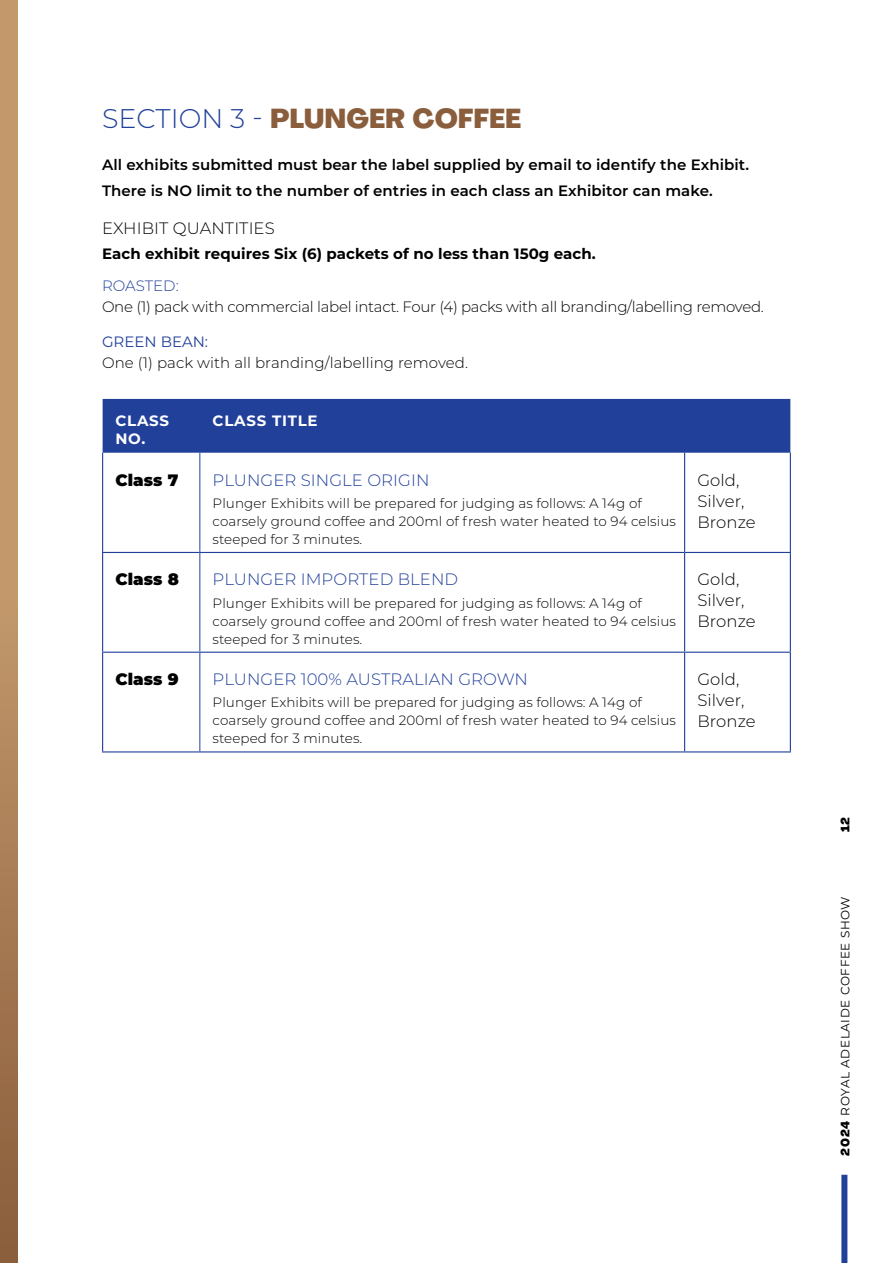
<style>
.page{position:relative;width:893px;height:1263px;background:#fff}
.page>*{position:absolute;margin:0;border:0;box-sizing:border-box;transform-origin:0 0}
.t1{font:27px "Agrandir Variable";color:#8a5e3c}
.t2{font:300 16.5px/21px "Montserrat";letter-spacing:.005em;color:#000}
.t3{font:300 16.5px "Montserrat";letter-spacing:.005em;color:#21409a}
.t4{font:900 16.5px "Montserrat";letter-spacing:.005em;color:#000}
.t5{font:600 15px/25.2px "Montserrat";letter-spacing:.005em;color:#000}
.t6{font:300 15px "Montserrat";letter-spacing:-.02em;color:#000}
.t7{font:700 15px "Montserrat";letter-spacing:.005em;color:#000}
.t8{font:300 15px "Montserrat";letter-spacing:.005em;color:#000}
.t9{font:700 15px/18px "Montserrat";letter-spacing:.05em;color:#fff}
.t10{font:15px "Montserrat";color:#21409a}
.t11{font:300 15px "Montserrat";color:#21409a}
.t12{font:300 13.5px/18px "Montserrat";letter-spacing:.005em;color:#000}
.t13{font:12px "Montserrat";letter-spacing:.05em;color:#000}
.t14{font:12px "Agrandir Variable";color:#000}
.s1{font-family:"Montserrat";font-weight:300;color:#21409a}
.s2{font-family:"Agrandir Variable"}
</style>
<div class="page">
<svg style="left:0;top:0;width:17px;height:1263px;background:#b3885e"></svg>
<div style="left:841px;top:1175px;width:6px;height:88px;background:#21409a"></div>
<div style="left:103px;top:399px;width:687px;height:54px;background:#21409a"></div>
<hr style="left:102px;top:453px;width:1px;height:99px;background:#21409a">
<hr style="left:102px;top:553px;width:1px;height:99px;background:#21409a">
<hr style="left:102px;top:653px;width:1px;height:98px;background:#21409a">
<hr style="left:199px;top:453px;width:1px;height:99px;background:#21409a">
<hr style="left:199px;top:553px;width:1px;height:99px;background:#21409a">
<hr style="left:199px;top:653px;width:1px;height:98px;background:#21409a">
<hr style="left:684px;top:453px;width:1px;height:99px;background:#21409a">
<hr style="left:790px;top:453px;width:1px;height:99px;background:#21409a">
<hr style="left:684px;top:553px;width:1px;height:99px;background:#21409a">
<hr style="left:790px;top:553px;width:1px;height:99px;background:#21409a">
<hr style="left:684px;top:653px;width:1px;height:98px;background:#21409a">
<hr style="left:790px;top:653px;width:1px;height:98px;background:#21409a">
<hr style="left:102px;top:552px;width:98px;height:1px;background:#21409a">
<hr style="left:102px;top:652px;width:98px;height:1px;background:#21409a">
<hr style="left:102px;top:751px;width:98px;height:1px;background:#21409a">
<hr style="left:200px;top:552px;width:485px;height:1px;background:#21409a">
<hr style="left:685px;top:552px;width:106px;height:1px;background:#21409a">
<hr style="left:200px;top:652px;width:485px;height:1px;background:#21409a">
<hr style="left:685px;top:652px;width:106px;height:1px;background:#21409a">
<hr style="left:200px;top:751px;width:485px;height:1px;background:#21409a">
<hr style="left:685px;top:751px;width:106px;height:1px;background:#21409a">
<h1 class="t1" style="left:102px;top:102px;width:421px"><span class="s1">SECTION 3 -</span> PLUNGER COFFEE</h1>
<p class="t5" style="left:102px;top:152px;width:649px">All exhibits submitted must bear the label supplied by email to identify the Exhibit.<br>There is NO limit to the number of entries in each class an Exhibitor can make.</p>
<p class="t2" style="left:102px;top:217px;width:174px">EXHIBIT QUANTITIES</p>
<p class="t7" style="left:102px;top:243px;width:495px">Each exhibit requires Six (6) packets of no less than 150g each.</p>
<p class="t11" style="left:102px;top:276px;width:78px">ROASTED:</p>
<p class="t6" style="left:102px;top:297px;width:663px">One (1) pack with commercial label intact. Four (4) packs with all branding/labelling removed.</p>
<p class="t10" style="left:102px;top:332px;width:108px">GREEN BEAN:</p>
<p class="t8" style="left:102px;top:353px;width:368px">One (1) pack with all branding/labelling removed.</p>
<p class="t9" style="left:115px;top:411px;width:55px">CLASS<br>NO.</p>
<p class="t9" style="left:213px;top:411px;width:107px">CLASS TITLE</p>
<p class="t4" style="left:115px;top:467px;width:64px">Class 7</p>
<p class="t3" style="left:213px;top:469px;width:218px">PLUNGER SINGLE ORIGIN</p>
<p class="t12" style="left:213px;top:494px;width:465px">Plunger Exhibits will be prepared for judging as follows: A 14g of coarsely ground coffee and 200ml of fresh water heated to 94 celsius steeped for 3 minutes.</p>
<p class="t4" style="left:115px;top:567px;width:65px">Class 8</p>
<p class="t3" style="left:213px;top:568px;width:247px">PLUNGER IMPORTED BLEND</p>
<p class="t12" style="left:213px;top:593px;width:465px">Plunger Exhibits will be prepared for judging as follows: A 14g of coarsely ground coffee and 200ml of fresh water heated to 94 celsius steeped for 3 minutes.</p>
<p class="t4" style="left:115px;top:667px;width:65px">Class 9</p>
<p class="t3" style="left:213px;top:668px;width:317px">PLUNGER 100% AUSTRALIAN GROWN</p>
<p class="t12" style="left:213px;top:693px;width:465px">Plunger Exhibits will be prepared for judging as follows: A 14g of coarsely ground coffee and 200ml of fresh water heated to 94 celsius steeped for 3 minutes.</p>
<p class="t2" style="left:697px;top:469px;width:60px">Gold,<br>Silver,<br>Bronze</p>
<p class="t2" style="left:697px;top:568px;width:60px">Gold,<br>Silver,<br>Bronze</p>
<p class="t2" style="left:697px;top:668px;width:60px">Gold,<br>Silver,<br>Bronze</p>
<p class="t14" style="left:838px;top:831px;width:16px;rotate:-90deg">12</p>
<p class="t13" style="left:837px;top:1155px;width:261px;rotate:-90deg"><span class="s2">2024</span> ROYAL ADELAIDE COFFEE SHOW</p>
</div>
